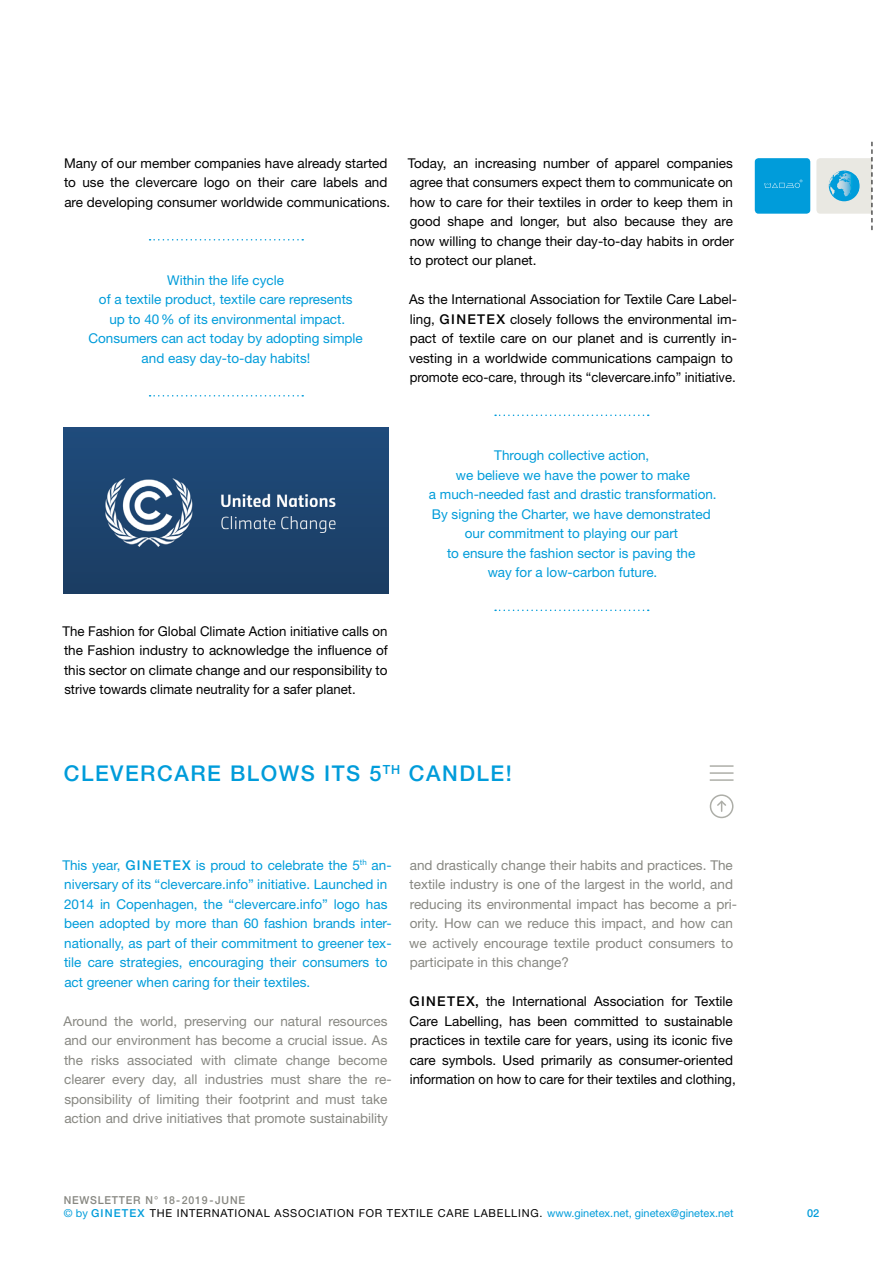
<style>
.page{position:relative;width:893px;height:1263px;background:#fff}
.page>*{position:absolute;margin:0;border:0;box-sizing:border-box;transform-origin:0 0}
.Headline_neu{font:500 21.75px "Helvetica Neue LT Std";letter-spacing:.07em;color:#009cda}
.nl_fliess_block{font:13.5px/19.5px "Helvetica Neue LT Std";color:#000}
.nl_fliess_block-2{font:13.5px/19.5px "Helvetica Neue LT Std";color:#009cda}
.nl_fliess_block-3{font:13.5px/19.5px "Helvetica Neue LT Std";color:#878781}
.t1{font:10.95px/13.2px "Helvetica Neue LT Std";letter-spacing:.07em;color:#000}
.tabelle_inhalt{font:500 10.95px "Helvetica Neue";color:#009cda}
.s1{font-weight:500}
.s2{font-weight:500;color:#878781}
.s3{color:#009cda}
.s4{font-weight:500;color:#009cda}
</style>
<div class="page">
<div style="left:816px;top:158px;width:68px;height:56px;background:#e9e8e2;border-radius:4px"></div>
<svg style="left:829px;top:171px;width:31px;height:30px"></svg>
<svg style="left:833px;top:171px;width:13px;height:6px"></svg>
<div style="left:755px;top:158px;width:55px;height:56px;background:#009cda;border-radius:4px"></div>
<svg style="left:764px;top:180px;width:38px;height:8px"></svg>
<div style="left:872px;top:146px;width:21px;height:103px;background:#fff"></div>
<svg style="left:872px;top:142px;width:1px;height:88px"></svg>
<div style="left:710px;top:794px;width:23px;height:24px;border:2px solid #adaea8;border-radius:50%"></div>
<svg style="left:717px;top:800px;width:9px;height:11px"></svg>
<hr style="left:710px;top:765px;width:23px;height:2px;background:#adaea8">
<hr style="left:710px;top:772px;width:23px;height:2px;background:#adaea8">
<hr style="left:710px;top:779px;width:23px;height:2px;background:#adaea8">
<svg style="left:150px;top:239px;width:153px;height:1px"></svg>
<svg style="left:150px;top:395px;width:153px;height:1px"></svg>
<svg style="left:495px;top:414px;width:154px;height:2px"></svg>
<svg style="left:495px;top:609px;width:154px;height:2px"></svg>
<img style="left:64px;top:427px;width:324px;height:166px">
<p class="nl_fliess_block" style="left:64px;top:153px;width:328px">Many of our member companies have already started to use the clevercare logo on their care labels and are developing consumer worldwide communications.</p>
<p class="nl_fliess_block-2" style="left:167px;top:270px;width:118px">Within the life cycle</p>
<p class="nl_fliess_block-2" style="left:99px;top:289px;width:255px">of a textile product, textile care represents</p>
<p class="nl_fliess_block-2" style="left:109px;top:309px;width:237px">up to 40% of its environmental impact.</p>
<p class="nl_fliess_block-2" style="left:88px;top:328px;width:276px">Consumers can act today by adopting simple</p>
<p class="nl_fliess_block-2" style="left:142px;top:348px;width:170px">and easy day-to-day habits!</p>
<p class="nl_fliess_block" style="left:408px;top:153px;width:328px;text-align:justify">Today, an increasing number of apparel companies agree that consumers expect them to communicate on how to care for their textiles in order to keep them in good shape and longer, but also because they are now willing to change their day-to-day habits in order to protect our planet.</p>
<p class="nl_fliess_block" style="left:409px;top:289px;width:329px">As the International Association for Textile Care Label&shy;ling, <span class="s1">GINETEX</span> closely follows the environmental im&shy;pact of textile care on our planet and is currently in&shy;vesting in a worldwide communications campaign to promote eco-care, through its “clevercare.info” initiative.</p>
<p class="nl_fliess_block" style="left:62px;top:621px;width:327px;text-align:justify">The Fashion for Global Climate Action initiative calls on the Fashion industry to acknowledge the influence of this sector on climate change and our responsibility to strive towards climate neutrality for a safer planet.</p>
<p class="nl_fliess_block-2" style="left:494px;top:445px;width:157px">Through collective action,</p>
<p class="nl_fliess_block-2" style="left:429px;top:465px;width:289px;text-align:center">we believe we have the power to make<br>a much-needed fast and drastic transformation.</p>
<p class="nl_fliess_block-2" style="left:432px;top:504px;width:280px">By signing the Charter, we have demonstrated</p>
<p class="nl_fliess_block-2" style="left:465px;top:523px;width:215px">our commitment to playing our part</p>
<p class="nl_fliess_block-2" style="left:447px;top:543px;width:250px">to ensure the fashion sector is paving the</p>
<p class="nl_fliess_block-2" style="left:488px;top:562px;width:171px">way for a low-carbon future.</p>
<p class="Headline_neu" style="left:64px;top:760px;width:450px">CLEVERCARE BLOWS ITS 5<sup>TH</sup> CANDLE!</p>
<p class="nl_fliess_block-2" style="left:62px;top:855px;width:331px">This year, <span class="s1">GINETEX</span> is proud to celebrate the 5<sup>th</sup> an&shy;niversary of its “clevercare.info” initiative. Launched in 2014 in Copenhagen, the “clevercare.info” logo has been adopted by more than 60 fashion brands inter&shy;nationally, as part of their commitment to greener tex&shy;tile care strategies, encouraging their consumers to act greener when caring for their textiles.</p>
<p class="nl_fliess_block-3" style="left:64px;top:1011px;width:329px">Around the world, preserving our natural resources and our environment has become a crucial issue. As the risks associated with climate change become clearer every day, all industries must share the re&shy;sponsibility of limiting their footprint and must take action and drive initiatives that promote sustainability</p>
<p class="nl_fliess_block-3" style="left:409px;top:855px;width:329px">and drastically change their habits and practices. The textile industry is one of the largest in the world, and reducing its environmental impact has become a pri&shy;ority. How can we reduce this impact, and how can we actively encourage textile product consumers to participate in this change?</p>
<p class="nl_fliess_block" style="left:409px;top:991px;width:328px"><span class="s1">GINETEX,</span> the International Association for Textile Care Labelling, has been committed to sustainable practices in textile care for years, using its iconic five care symbols. Used primarily as consumer-oriented information on how to care for their textiles and clothing,</p>
<p class="t1" style="left:64px;top:1193px;width:671px"><span class="s2">NEWSLETTER N° 18-2019-JUNE<br></span><span class="s3">© by</span> <span class="s4">GINETEX</span> THE INTERNATIONAL ASSOCIATION FOR TEXTILE CARE LABELLING. <span class="s3">www.ginetex.net, ginetex@ginetex.net</span></p>
<p class="tabelle_inhalt" style="left:807px;top:1206px;width:14px">02</p>
</div>
